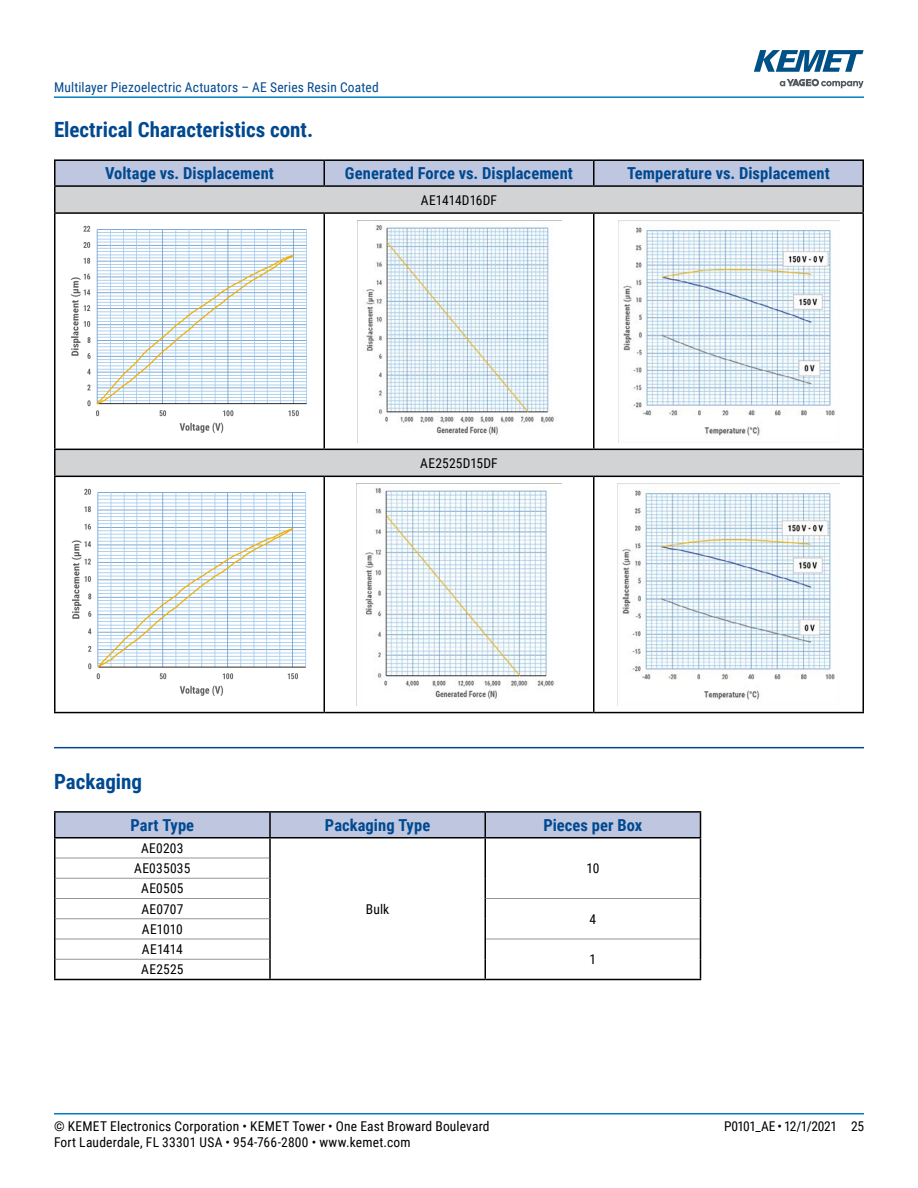
<style>
.page{position:relative;width:918px;height:1188px;background:#fff}
.page>*{position:absolute;margin:0;border:0;box-sizing:border-box;transform-origin:0 0}
.t1{font:700 21px "Roboto Condensed";color:#004990}
.t2{font:700 16.5px "Roboto Condensed";letter-spacing:.005em;color:#004990}
.t3{font:13.5px/20.2px "Roboto Condensed";letter-spacing:.015em;color:#000}
.t4{font:13.5px "Roboto Condensed";letter-spacing:.01em;color:#004990}
.t5{font:13.5px "Roboto Condensed";letter-spacing:-.035em;color:#000}
.t6{font:13.5px/20.2px "Roboto Condensed";letter-spacing:-.005em;color:#000}
</style>
<div class="page">
<hr style="left:54px;top:1113px;width:810px;height:2px;background:#007dc3">
<hr style="left:54px;top:96px;width:810px;height:2px;background:#007dc3">
<svg style="left:780px;top:79px;width:84px;height:9px"></svg>
<svg style="left:754px;top:50px;width:110px;height:22px"></svg>
<hr style="left:54px;top:747px;width:810px;height:1px;background:#004990">
<svg style="left:56px;top:187px;width:806px;height:289px;fill:#d1d3d4"></svg>
<div style="left:56px;top:161px;width:806px;height:24px;background:#bfc6e0"></div>
<hr style="left:324px;top:214px;width:1px;height:235px;background:#000">
<hr style="left:593px;top:214px;width:1px;height:235px;background:#000">
<hr style="left:324px;top:477px;width:1px;height:235px;background:#000">
<hr style="left:593px;top:477px;width:1px;height:235px;background:#000">
<hr style="left:54px;top:159px;width:270px;height:2px;background:#000">
<hr style="left:54px;top:161px;width:2px;height:24px;background:#000">
<hr style="left:324px;top:159px;width:270px;height:2px;background:#000">
<hr style="left:594px;top:159px;width:270px;height:2px;background:#000">
<hr style="left:862px;top:161px;width:2px;height:24px;background:#000">
<hr style="left:54px;top:214px;width:2px;height:235px;background:#000">
<hr style="left:862px;top:214px;width:2px;height:235px;background:#000">
<hr style="left:54px;top:477px;width:2px;height:235px;background:#000">
<hr style="left:862px;top:477px;width:2px;height:235px;background:#000">
<hr style="left:54px;top:712px;width:270px;height:1px;background:#000">
<hr style="left:324px;top:712px;width:270px;height:1px;background:#000">
<hr style="left:594px;top:712px;width:270px;height:1px;background:#000">
<hr style="left:54px;top:185px;width:270px;height:2px;background:#000">
<hr style="left:54px;top:187px;width:2px;height:25px;background:#000">
<hr style="left:324px;top:185px;width:270px;height:2px;background:#000">
<hr style="left:594px;top:185px;width:270px;height:2px;background:#000">
<hr style="left:862px;top:187px;width:2px;height:25px;background:#000">
<hr style="left:54px;top:212px;width:270px;height:2px;background:#000">
<hr style="left:324px;top:212px;width:270px;height:2px;background:#000">
<hr style="left:594px;top:212px;width:270px;height:2px;background:#000">
<hr style="left:54px;top:449px;width:270px;height:1px;background:#000">
<hr style="left:54px;top:450px;width:2px;height:26px;background:#000">
<hr style="left:324px;top:449px;width:270px;height:1px;background:#000">
<hr style="left:594px;top:449px;width:270px;height:1px;background:#000">
<hr style="left:862px;top:450px;width:2px;height:26px;background:#000">
<hr style="left:54px;top:476px;width:270px;height:1px;background:#000">
<hr style="left:324px;top:476px;width:270px;height:1px;background:#000">
<hr style="left:594px;top:476px;width:270px;height:1px;background:#000">
<img style="left:60px;top:220px;width:260px;height:222px">
<img style="left:357px;top:220px;width:205px;height:222px">
<img style="left:618px;top:220px;width:222px;height:222px">
<img style="left:71px;top:488px;width:235px;height:208px">
<img style="left:365px;top:488px;width:189px;height:211px">
<img style="left:622px;top:490px;width:213px;height:210px">
<hr style="left:54px;top:837px;width:216px;height:1px;background:#000">
<hr style="left:54px;top:811px;width:216px;height:2px;background:#000">
<hr style="left:54px;top:813px;width:2px;height:24px;background:#000">
<hr style="left:270px;top:811px;width:215px;height:2px;background:#000">
<hr style="left:485px;top:811px;width:216px;height:2px;background:#000">
<hr style="left:54px;top:838px;width:2px;height:20px;background:#000">
<hr style="left:54px;top:858px;width:2px;height:20px;background:#000">
<hr style="left:54px;top:878px;width:2px;height:20px;background:#000">
<hr style="left:54px;top:898px;width:2px;height:21px;background:#000">
<hr style="left:54px;top:919px;width:2px;height:20px;background:#000">
<hr style="left:54px;top:939px;width:2px;height:20px;background:#000">
<hr style="left:54px;top:959px;width:2px;height:20px;background:#000">
<svg style="left:55px;top:812px;width:646px;height:167px"></svg>
<hr style="left:54px;top:979px;width:216px;height:1px;background:#000">
<hr style="left:270px;top:979px;width:215px;height:1px;background:#000">
<hr style="left:485px;top:979px;width:216px;height:1px;background:#000">
<p class="t4" style="left:54px;top:78px;width:326px">Multilayer Piezoelectric Actuators – AE Series Resin Coated</p>
<h1 class="t1" style="left:54px;top:115px;width:261px">Electrical Characteristics cont.</h1>
<p class="t2" style="left:105px;top:162px;width:170px">Voltage vs. Displacement</p>
<p class="t2" style="left:345px;top:162px;width:230px">Generated Force vs. Displacement</p>
<p class="t2" style="left:627px;top:162px;width:204px">Temperature vs. Displacement</p>
<p class="t3" style="left:421px;top:189px;width:78px">AE1414D16DF</p>
<p class="t3" style="left:420px;top:452px;width:79px">AE2525D15DF</p>
<h1 class="t1" style="left:54px;top:767px;width:90px">Packaging</h1>
<p class="t2" style="left:131px;top:814px;width:65px">Part Type</p>
<p class="t2" style="left:325px;top:814px;width:107px">Packaging Type</p>
<p class="t2" style="left:543px;top:814px;width:100px">Pieces per Box</p>
<p class="t3" style="left:141px;top:838px;width:44px">AE0203</p>
<p class="t3" style="left:134px;top:858px;width:58px">AE035035</p>
<p class="t3" style="left:586px;top:858px;width:14px">10</p>
<p class="t3" style="left:141px;top:878px;width:44px">AE0505<br>AE0707</p>
<p class="t3" style="left:590px;top:908px;width:8px">4</p>
<p class="t6" style="left:142px;top:919px;width:43px">AE1010<br>AE1414</p>
<p class="t3" style="left:590px;top:949px;width:8px">1</p>
<p class="t3" style="left:141px;top:959px;width:44px">AE2525</p>
<p class="t3" style="left:366px;top:898px;width:25px">Bulk</p>
<p class="t3" style="left:54px;top:1115px;width:437px">© KEMET Electronics Corporation • KEMET Tower • One East Broward Boulevard</p>
<p class="t5" style="left:724px;top:1116px;width:141px">P0101_AE • 12/1/2021 25</p>
<p class="t3" style="left:54px;top:1131px;width:358px">Fort Lauderdale, FL 33301 USA • 954-766-2800 • www.kemet.com</p>
</div>
